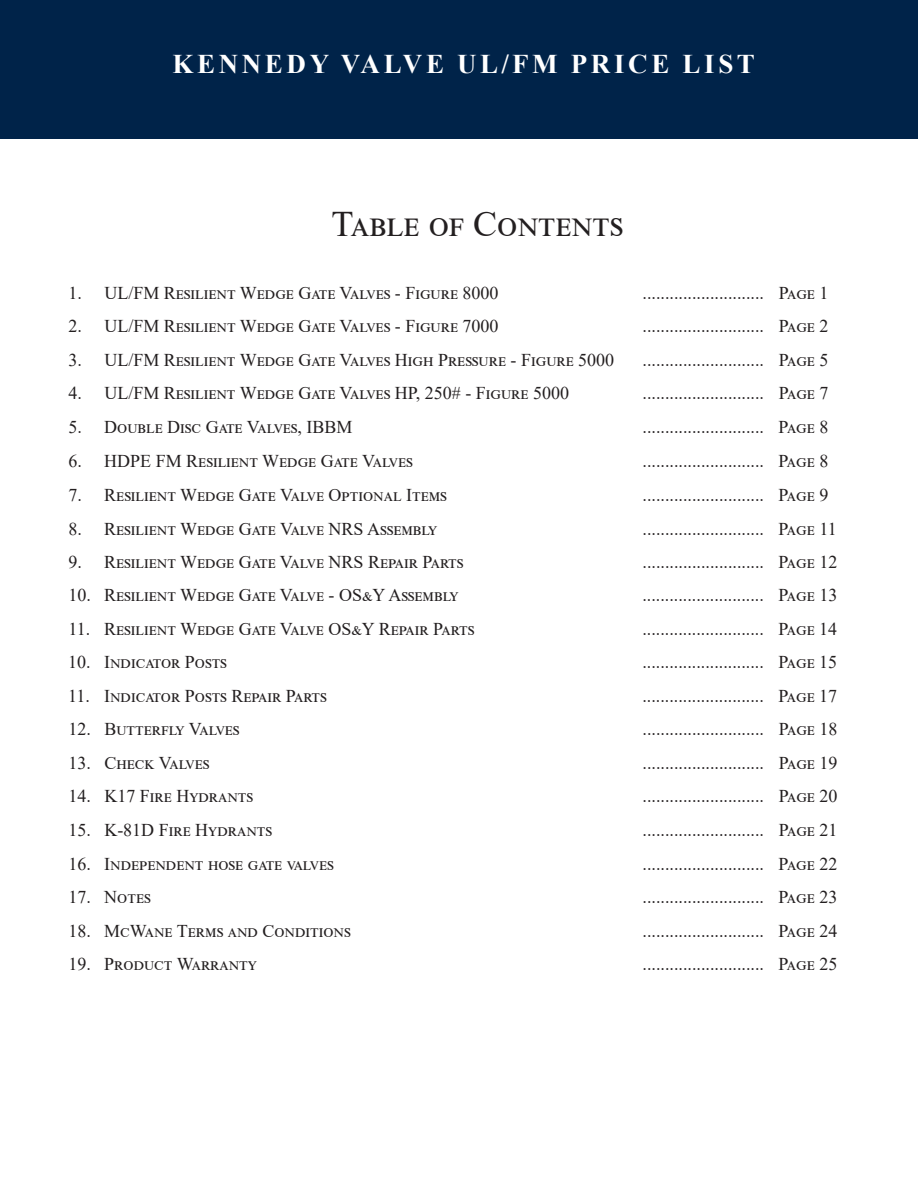
<style>
.page{position:relative;width:918px;height:1188px;background:#fff}
.page>*{position:absolute;margin:0;border:0;box-sizing:border-box;transform-origin:0 0}
.t1{font:36px "Times New Roman";letter-spacing:.035em;color:#231f20}
.t2{font:700 27px "Times New Roman";letter-spacing:.135em;color:#fff}
.t3{font:18px "Times New Roman";color:#231f20}
.t4{font:18px "Times New Roman";letter-spacing:.075em;color:#231f20}
.s1{font-style:inherit}
</style>
<div class="page">
<div style="left:0;top:0;width:918px;height:139px;background:#002349"></div>
<p class="t2" style="left:172px;top:44px;width:584px">KENNEDY VALVE UL/FM PRICE LIST</p>
<p class="t1" style="left:332px;top:198px;width:293px">Table of Contents</p>
<p class="t3" style="left:69px;top:280px;width:15px">1.</p>
<p class="t3" style="left:104px;top:280px;width:396px">UL/FM Resilient Wedge Gate Valves - Figure 8000</p>
<p class="t3" style="left:643px;top:280px;width:123px">...........................</p>
<p class="t3" style="left:779px;top:280px;width:51px">Page 1</p>
<p class="t3" style="left:69px;top:314px;width:15px">2.</p>
<p class="t3" style="left:104px;top:314px;width:396px">UL/FM Resilient Wedge Gate Valves - Figure 7000</p>
<p class="t3" style="left:643px;top:314px;width:123px">...........................</p>
<p class="t3" style="left:779px;top:314px;width:51px">Page 2</p>
<p class="t3" style="left:68px;top:347px;width:15px">3.</p>
<p class="t3" style="left:104px;top:347px;width:511px">UL/FM Resilient Wedge Gate Valves High Pressure - Figure 5000</p>
<p class="t3" style="left:643px;top:347px;width:123px">...........................</p>
<p class="t3" style="left:779px;top:347px;width:51px">Page 5</p>
<p class="t3" style="left:68px;top:381px;width:15px">4.</p>
<p class="t3" style="left:104px;top:381px;width:466px">UL/FM Resilient Wedge Gate Valves HP, 250# - Figure 5000</p>
<p class="t3" style="left:643px;top:381px;width:123px">...........................</p>
<p class="t3" style="left:779px;top:381px;width:51px">Page 7</p>
<p class="t3" style="left:68px;top:414px;width:15px">5.</p>
<p class="t3" style="left:104px;top:414px;width:250px">Double Disc Gate Valves, IBBM</p>
<p class="t3" style="left:643px;top:414px;width:123px">...........................</p>
<p class="t3" style="left:779px;top:414px;width:51px">Page 8</p>
<p class="t3" style="left:68px;top:448px;width:15px">6.</p>
<p class="t3" style="left:104px;top:448px;width:310px">HDPE FM Resilient Wedge Gate Valves</p>
<p class="t3" style="left:643px;top:448px;width:123px">...........................</p>
<p class="t3" style="left:779px;top:448px;width:51px">Page 8</p>
<p class="t3" style="left:68px;top:482px;width:15px">7.</p>
<p class="t3" style="left:104px;top:482px;width:344px">Resilient Wedge Gate Valve Optional Items</p>
<p class="t3" style="left:643px;top:482px;width:123px">...........................</p>
<p class="t3" style="left:779px;top:482px;width:51px">Page 9</p>
<p class="t3" style="left:68px;top:516px;width:15px">8.</p>
<p class="t3" style="left:104px;top:516px;width:334px">Resilient Wedge Gate Valve NRS Assembly</p>
<p class="t3" style="left:643px;top:516px;width:123px">...........................</p>
<p class="t3" style="left:779px;top:516px;width:60px">Page 11</p>
<p class="t3" style="left:68px;top:549px;width:15px">9.</p>
<p class="t3" style="left:104px;top:549px;width:361px">Resilient Wedge Gate Valve NRS Repair Parts</p>
<p class="t3" style="left:643px;top:549px;width:123px">...........................</p>
<p class="t3" style="left:779px;top:549px;width:60px">Page 12</p>
<p class="t3" style="left:68px;top:583px;width:24px">10.</p>
<p class="t3" style="left:104px;top:583px;width:356px">Resilient Wedge Gate Valve - OS&amp;Y Assembly</p>
<p class="t3" style="left:642px;top:583px;width:123px">...........................</p>
<p class="t3" style="left:779px;top:583px;width:60px">Page 13</p>
<p class="t3" style="left:68px;top:616px;width:23px">11.</p>
<p class="t3" style="left:104px;top:616px;width:372px">Resilient Wedge Gate Valve OS&amp;Y Repair Parts</p>
<p class="t3" style="left:642px;top:616px;width:123px">...........................</p>
<p class="t3" style="left:779px;top:616px;width:60px">Page 14</p>
<p class="t3" style="left:68px;top:650px;width:24px">10.</p>
<p class="t3" style="left:104px;top:650px;width:124px">Indicator Posts</p>
<p class="t3" style="left:642px;top:650px;width:123px">...........................</p>
<p class="t3" style="left:779px;top:650px;width:60px">Page 15</p>
<p class="t3" style="left:68px;top:683px;width:23px">11.</p>
<p class="t3" style="left:104px;top:683px;width:224px">Indicator Posts Repair Parts</p>
<p class="t3" style="left:642px;top:683px;width:196px">........................... Page 1<span class="s1">7</span></p>
<p class="t3" style="left:69px;top:717px;width:24px">12.</p>
<p class="t3" style="left:104px;top:717px;width:137px">Butterfly Valves</p>
<p class="t3" style="left:643px;top:717px;width:123px">...........................</p>
<p class="t3" style="left:779px;top:717px;width:60px">Page 18</p>
<p class="t3" style="left:69px;top:750px;width:24px">13.</p>
<p class="t3" style="left:104px;top:750px;width:107px">Check Valves</p>
<p class="t3" style="left:643px;top:750px;width:123px">...........................</p>
<p class="t3" style="left:779px;top:750px;width:60px">Page 19</p>
<p class="t3" style="left:68px;top:784px;width:24px">14.</p>
<p class="t3" style="left:104px;top:784px;width:150px">K17 Fire Hydrants</p>
<p class="t3" style="left:643px;top:784px;width:123px">...........................</p>
<p class="t3" style="left:779px;top:784px;width:60px">Page 20</p>
<p class="t3" style="left:68px;top:818px;width:24px">15.</p>
<p class="t3" style="left:104px;top:818px;width:169px">K-81D Fire Hydrants</p>
<p class="t3" style="left:643px;top:818px;width:123px">...........................</p>
<p class="t3" style="left:779px;top:818px;width:60px">Page 21</p>
<p class="t3" style="left:68px;top:851px;width:24px">16.</p>
<p class="t3" style="left:104px;top:851px;width:231px">Independent hose gate valves</p>
<p class="t3" style="left:643px;top:851px;width:123px">...........................</p>
<p class="t3" style="left:779px;top:851px;width:60px">Page 22</p>
<p class="t3" style="left:68px;top:885px;width:24px">17.</p>
<p class="t3" style="left:104px;top:885px;width:48px">Notes</p>
<p class="t3" style="left:643px;top:885px;width:123px">...........................</p>
<p class="t3" style="left:779px;top:885px;width:60px">Page 23</p>
<p class="t3" style="left:68px;top:918px;width:24px">18.</p>
<p class="t4" style="left:104px;top:918px;width:248px">McWane Terms and Conditions</p>
<p class="t3" style="left:643px;top:918px;width:123px">...........................</p>
<p class="t3" style="left:779px;top:918px;width:60px">Page 24</p>
<p class="t3" style="left:68px;top:952px;width:24px">19.</p>
<p class="t4" style="left:104px;top:952px;width:154px">Product Warranty</p>
<p class="t3" style="left:643px;top:952px;width:123px">...........................</p>
<p class="t3" style="left:779px;top:952px;width:60px">Page 25</p>
</div>
